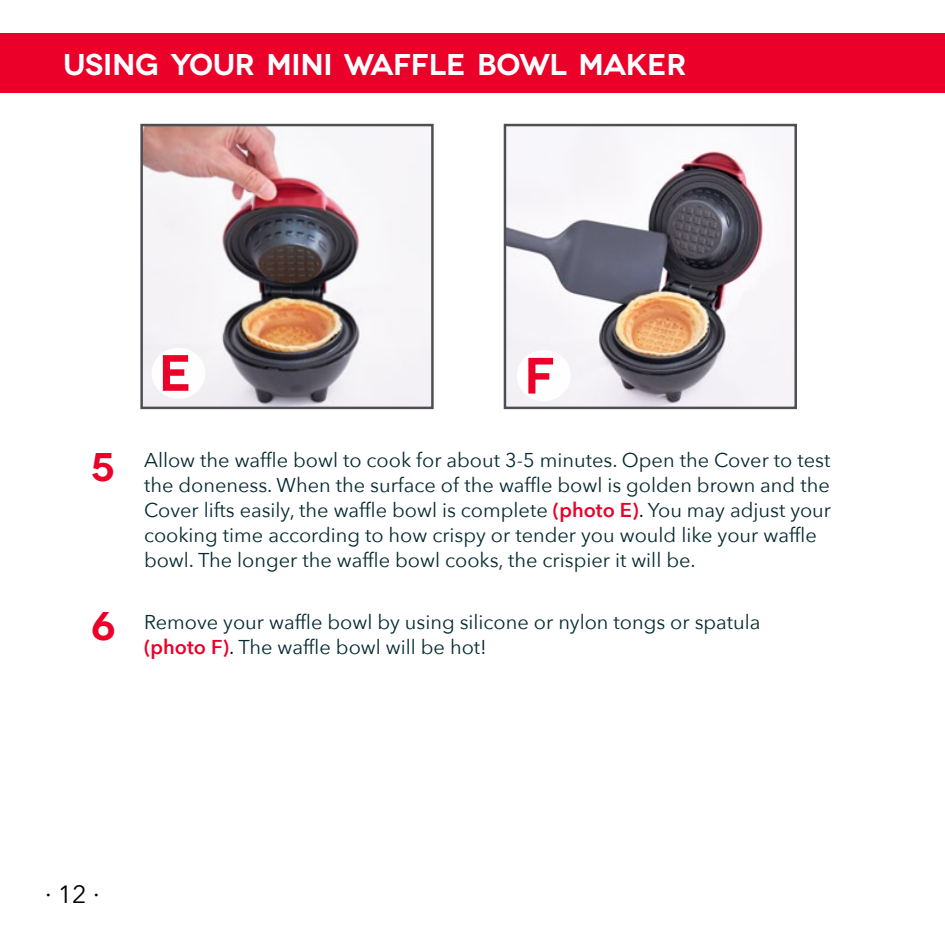
<style>
.page{position:relative;width:945px;height:945px;background:#fff}
.page>*{position:absolute;margin:0;border:0;box-sizing:border-box;transform-origin:0 0}
.t1{font:600 51px "Novecentowide";color:#ea0029}
.t2{font:600 40px "Novecentowide";color:#ea0029}
.t3{font:600 30px "Novecentowide";letter-spacing:-.01em;color:#fff}
.t4{font:25px "Avenir Next";color:#000}
.t5{font:20px/25px "Avenir Next";color:#052a30}
.s1{font-weight:600;color:#ea0029}
.s2{color:#000}
</style>
<div class="page">
<div style="left:0;top:34px;width:945px;height:59px;background:#ea0029"></div>
<img style="left:507px;top:127px;width:287px;height:279px">
<div style="left:504px;top:124px;width:293px;height:285px;border:2px solid #4d4f54"></div>
<img style="left:143px;top:127px;width:288px;height:279px">
<div style="left:140px;top:124px;width:294px;height:285px;border:2px solid #4d4f54"></div>
<div style="left:517px;top:350px;width:54px;height:51px;background:#fefefe;border-radius:50%"></div>
<div style="left:152px;top:348px;width:53px;height:51px;background:#fefefe;border-radius:50%"></div>
<h3 class="t3" style="left:63px;top:47px;width:625px">USING YOUR MINI WAFFLE BOWL MAKER</h3>
<h2 class="t2" style="left:90px;top:443px;width:27px">5</h2>
<h2 class="t2" style="left:91px;top:601px;width:26px">6</h2>
<h1 class="t1" style="left:159px;top:342px;width:35px">E</h1>
<h1 class="t1" style="left:524px;top:345px;width:32px">F</h1>
<p class="t5" style="left:144px;top:447px;width:689px">Allow the waffle bowl to cook for about 3-5 minutes. Open the Cover to test the doneness. When the surface of the waffle bowl is golden brown and the Cover lifts easily, the waffle bowl is complete <span class="s1">(photo E)</span><span class="s2">.</span> You may adjust your cooking time according to how crispy or tender you would like your waffle bowl. The longer the waffle bowl cooks, the crispier it will be.</p>
<p class="t5" style="left:144px;top:608px;width:618px">Remove your waffle bowl by using silicone or nylon tongs or spatula <span class="s1">(photo F)</span><span class="s2">.</span> The waffle bowl will be hot!</p>
<p class="t4" style="left:45px;top:873px;width:56px">∙ 12 ∙</p>
</div>
